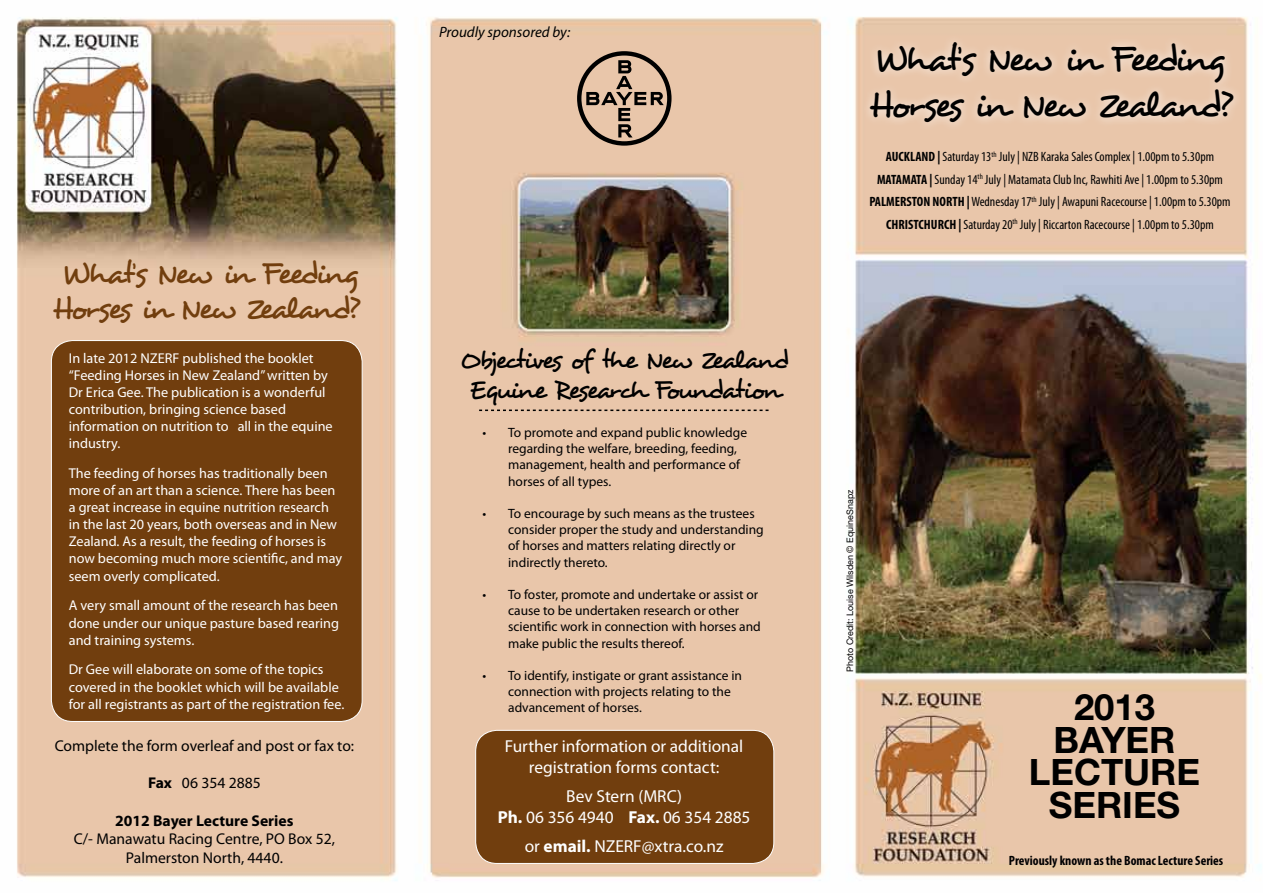
<style>
.page{position:relative;width:1263px;height:893px;background:#fff}
.page>*{position:absolute;margin:0;border:0;box-sizing:border-box;transform-origin:0 0}
.t1{font:37.05px/46.2px "Desyrel";letter-spacing:-.09em;color:#000}
.t2{font:700 36.45px/32.5px "Helvetica Neue";color:#000;text-align:center}
.t3{font:31.35px/35px "Desyrel";letter-spacing:-.09em;color:#713e0e;text-align:center}
.t4{font:26.4px/30px "Desyrel";letter-spacing:-.09em;color:#000;text-align:center}
.t5{font:17.4px/20.9px "Myriad Pro";color:#fff;text-align:center}
.t6{font:15.6px/18.8px "Myriad Pro";color:#000;text-align:center}
.t7{font:700 15.6px "Myriad Pro";color:#000}
.t8{font:italic 15px "Myriad Pro";color:#000}
.t9{font:14.25px/17.1px "Myriad Pro";color:#fff}
.t10{font:13.5px/16.2px "Myriad Pro";color:#000}
.t11{font:condensed 13.5px/22.5px "Myriad Pro";color:#000;text-align:center}
.t12{font:700 condensed 13.5px "Myriad Pro";color:#000}
.t13{font:9px "Helvetica Neue";color:#000}
.s1{font-weight:700}
</style>
<div class="page">
<img style="left:16px;top:17px;width:1246px;height:864px">
<div style="left:861px;top:33px;width:381px;height:99px;background:#fff;opacity:.75"></div>
<div style="left:51px;top:341px;width:311px;height:380px;background:#713e0e;border-radius:21px"></div>
<div style="left:51px;top:340px;width:311px;height:382px;border:1px solid #fff;border-radius:21px"></div>
<svg style="left:479px;top:410px;width:290px;height:1px"></svg>
<div style="left:476px;top:730px;width:298px;height:133px;background:#713e0e;border-radius:21px"></div>
<div style="left:475px;top:730px;width:299px;height:134px;border:1px solid #fff;border-radius:21px"></div>
<svg style="left:577px;top:51px;width:94px;height:95px;background:#ae947f"></svg>
<h3 class="t3" style="left:51px;top:256px;width:309px">What’s New in Feeding<br>Horses in New Zealand?</h3>
<p class="t9" style="left:69px;top:349px;width:265px">In late 2012 NZERF published the booklet “Feeding Horses in New Zealand”written by Dr Erica Gee. The publication is a wonderful contribution, bringing science based information on nutrition to all in the equine industry.</p>
<p class="t9" style="left:69px;top:464px;width:275px">The feeding of horses has traditionally been more of an art than a science. There has been a great increase in equine nutrition research in the last 20 years, both overseas and in New Zealand. As a result, the feeding of horses is now becoming much more scientific, and may seem overly complicated.</p>
<p class="t9" style="left:69px;top:597px;width:272px;text-align:justify">A very small amount of the research has been done under our unique pasture based rearing and training systems.</p>
<p class="t9" style="left:69px;top:661px;width:277px">Dr Gee will elaborate on some of the topics covered in the booklet which will be available for all registrants as part of the registration fee.</p>
<p class="t6" style="left:55px;top:736px;width:301px">Complete the form overleaf and post or fax to:</p>
<p class="t6" style="left:148px;top:773px;width:114px"><span class="s1">Fax</span> 06 354 2885</p>
<p class="t7" style="left:115px;top:810px;width:180px">2012 Bayer Lecture Series</p>
<p class="t6" style="left:74px;top:830px;width:263px">C/- Manawatu Racing Centre, PO Box 52,<br>Palmerston North, 4440.</p>
<p class="t8" style="left:439px;top:23px;width:133px">Proudly sponsored by:</p>
<h3 class="t4" style="left:460px;top:345px;width:331px">Objectives of the New Zealand<br>Equine Research Foundation</h3>
<p class="t10" style="left:508px;top:424px;width:240px;text-indent:-26px">• To promote and expand public knowledge regarding the welfare, breeding, feeding, management, health and performance of horses of all types.</p>
<p class="t10" style="left:508px;top:505px;width:257px;text-indent:-26px">• To encourage by such means as the trustees consider proper the study and understanding of horses and matters relating directly or indirectly thereto.</p>
<p class="t10" style="left:508px;top:586px;width:252px;text-indent:-26px">• To foster, promote and undertake or assist or cause to be undertaken research or other scientific work in connection with horses and make public the results thereof.</p>
<p class="t10" style="left:508px;top:667px;width:235px;text-indent:-26px">• To identify, instigate or grant assistance in connection with projects relating to the advancement of horses.</p>
<p class="t5" style="left:505px;top:736px;width:240px">Further information or additional registration forms contact:</p>
<p class="t5" style="left:498px;top:786px;width:254px">Bev Stern (MRC)<br><span class="s1">Ph.</span> 06 356 4940 <span class="s1">Fax.</span> 06 354 2885</p>
<p class="t5" style="left:525px;top:836px;width:200px">or <span class="s1">email.</span> NZERF@xtra.co.nz</p>
<h1 class="t1" style="left:868px;top:36px;width:365px">What’s New in Feeding<br>Horses in New Zealand?</h1>
<p class="t11" style="left:869px;top:145px;width:363px"><span class="s1">AUCKLAND |</span> Saturday 13<sup>th</sup> July | NZB Karaka Sales Complex | 1.00pm to 5.30pm <span class="s1">MATAMATA |</span> Sunday 14<sup>th</sup> July | Matamata Club Inc, Rawhiti Ave | 1.00pm to 5.30pm <span class="s1">PALMERSTON NORTH |</span> Wednesday 17<sup>th</sup> July | Awapuni Racecourse | 1.00pm to 5.30pm <span class="s1">CHRISTCHURCH |</span> Saturday 20<sup>th</sup> July | Riccarton Racecourse | 1.00pm to 5.30pm</p>
<p class="t13" style="left:845px;top:672px;width:184px;rotate:-90deg">Photo Credit: Louise Wilsden © EquineSnapz</p>
<h2 class="t2" style="left:1029px;top:690px;width:173px">2013<br>BAYER<br>LECTURE<br>SERIES</h2>
<p class="t12" style="left:1009px;top:852px;width:216px">Previously known as the Bomac Lecture Series</p>
</div>
